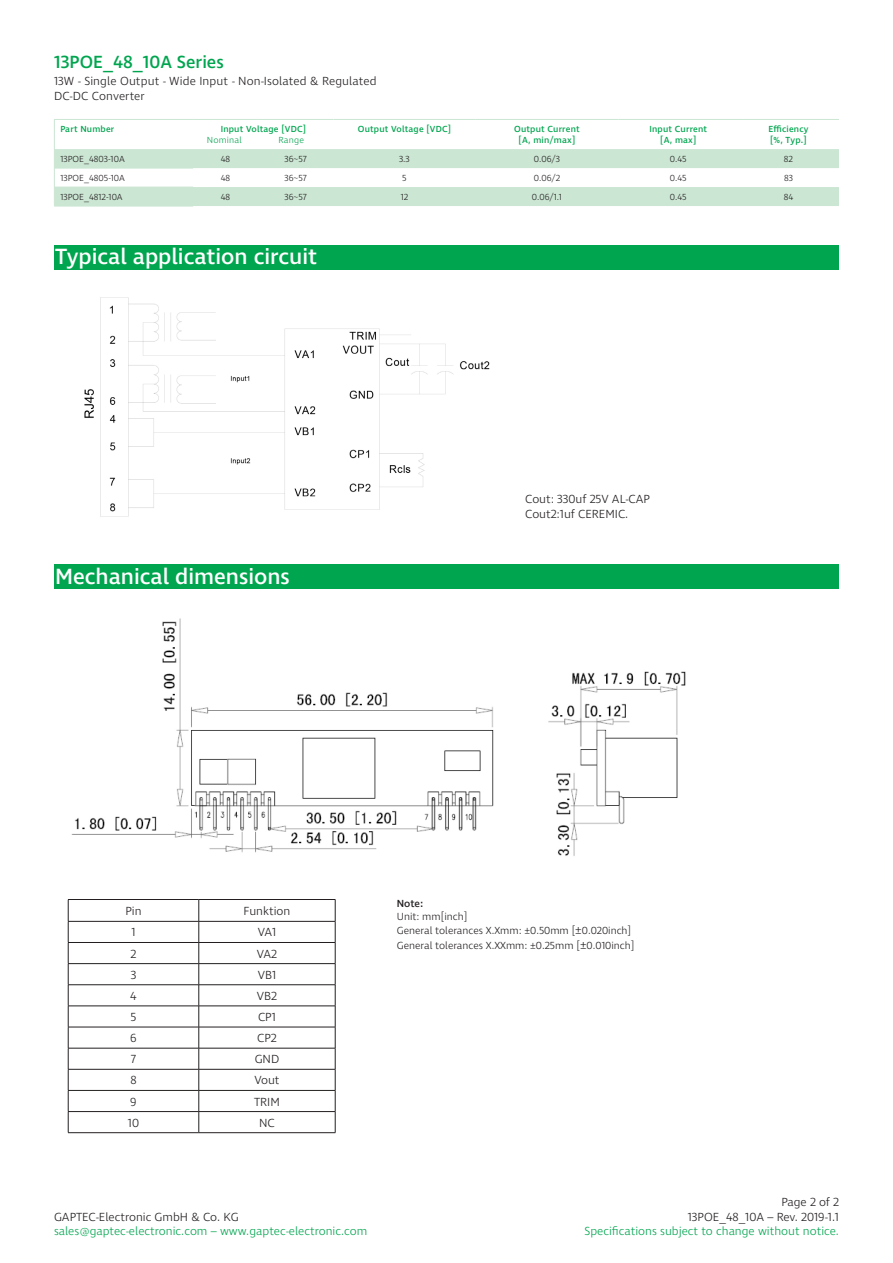
<style>
.page{position:relative;width:893px;height:1263px;background:#fff}
.page>*{position:absolute;margin:0;border:0;box-sizing:border-box;transform-origin:0 0}
.t1{font:500 22.5px "Ingra";color:#fff}
.t2{font:500 18px "Ingra";color:#00a54f}
.t3{font:300 12px/14.4px "Ingra";color:#231f20;text-align:right}
.t4{font:300 12px "Ingra";color:#00a54f}
.t5{font:300 10.5px "Ingra";color:#231f20}
.t6{font:500 10.5px "Ingra";color:#231f20}
.t7{font:300 9px "Ingra";color:#231f20}
.t8{font:500 9px "Ingra";letter-spacing:.02em;color:#00a54f}
.t9{font:300 9px "Ingra";letter-spacing:.02em;color:#00a54f}
.s1{font-size:12px}
</style>
<div class="page">
<hr style="left:54px;top:119px;width:139px;height:1px;background:#cbe6d3">
<svg style="left:54px;top:120px;width:785px;height:86px"></svg>
<hr style="left:193px;top:119px;width:65px;height:1px;background:#cbe6d3">
<hr style="left:258px;top:119px;width:76px;height:1px;background:#cbe6d3">
<hr style="left:334px;top:119px;width:141px;height:1px;background:#cbe6d3">
<hr style="left:475px;top:119px;width:144px;height:1px;background:#cbe6d3">
<hr style="left:619px;top:119px;width:119px;height:1px;background:#cbe6d3">
<hr style="left:738px;top:119px;width:101px;height:1px;background:#cbe6d3">
<hr style="left:55px;top:168px;width:138px;height:1px;background:#cbe6d3">
<hr style="left:55px;top:187px;width:138px;height:1px;background:#cbe6d3">
<hr style="left:54px;top:206px;width:139px;height:1px;background:#cbe6d3">
<div style="left:54px;top:244px;width:785px;height:25px;background:#00a54f"></div>
<img style="left:84px;top:297px;width:406px;height:220px">
<div style="left:54px;top:564px;width:785px;height:25px;background:#00a54f"></div>
<img style="left:71px;top:618px;width:615px;height:238px">
<hr style="left:68px;top:899px;width:131px;height:1px;background:#231f20">
<hr style="left:199px;top:899px;width:136px;height:1px;background:#231f20">
<hr style="left:68px;top:921px;width:131px;height:1px;background:#231f20">
<hr style="left:199px;top:921px;width:136px;height:1px;background:#231f20">
<hr style="left:68px;top:942px;width:131px;height:1px;background:#231f20">
<hr style="left:199px;top:942px;width:136px;height:1px;background:#231f20">
<hr style="left:68px;top:963px;width:131px;height:1px;background:#231f20">
<hr style="left:199px;top:963px;width:136px;height:1px;background:#231f20">
<hr style="left:68px;top:984px;width:131px;height:1px;background:#231f20">
<hr style="left:199px;top:984px;width:136px;height:1px;background:#231f20">
<hr style="left:68px;top:1006px;width:131px;height:1px;background:#231f20">
<hr style="left:199px;top:1006px;width:136px;height:1px;background:#231f20">
<hr style="left:68px;top:1027px;width:131px;height:1px;background:#231f20">
<hr style="left:199px;top:1027px;width:136px;height:1px;background:#231f20">
<hr style="left:68px;top:1048px;width:131px;height:1px;background:#231f20">
<hr style="left:199px;top:1048px;width:136px;height:1px;background:#231f20">
<hr style="left:68px;top:1069px;width:131px;height:1px;background:#231f20">
<hr style="left:199px;top:1069px;width:136px;height:1px;background:#231f20">
<hr style="left:68px;top:1090px;width:131px;height:1px;background:#231f20">
<hr style="left:199px;top:1090px;width:136px;height:1px;background:#231f20">
<hr style="left:68px;top:1111px;width:131px;height:1px;background:#231f20">
<svg style="left:68px;top:900px;width:1px;height:232px"></svg>
<hr style="left:199px;top:1111px;width:136px;height:1px;background:#231f20">
<svg style="left:199px;top:900px;width:1px;height:232px"></svg>
<svg style="left:335px;top:900px;width:1px;height:232px"></svg>
<hr style="left:68px;top:1132px;width:131px;height:1px;background:#231f20">
<hr style="left:199px;top:1132px;width:136px;height:1px;background:#231f20">
<h2 class="t2" style="left:54px;top:50px;width:171px">13POE_48_10A Series</h2>
<p class="t3" style="left:54px;top:75px;width:324px;text-align:left">13W - Single Output - Wide Input - Non-Isolated &amp; Regulated<br>DC-DC Converter</p>
<p class="t8" style="left:60px;top:124px;width:55px">Part Number</p>
<p class="t8" style="left:221px;top:124px;width:87px">Input Voltage [VDC]</p>
<p class="t9" style="left:207px;top:134px;width:36px">Nominal</p>
<p class="t9" style="left:279px;top:134px;width:27px">Range</p>
<p class="t8" style="left:358px;top:124px;width:95px">Output Voltage [VDC]</p>
<p class="t8" style="left:514px;top:124px;width:67px">Output Current</p>
<p class="t8" style="left:519px;top:134px;width:58px">[A, min/max]</p>
<p class="t8" style="left:649px;top:124px;width:59px">Input Current</p>
<p class="t8" style="left:660px;top:134px;width:38px">[A, max]</p>
<p class="t8" style="left:768px;top:124px;width:42px">Efficiency</p>
<p class="t8" style="left:770px;top:134px;width:38px">[%, Typ.]</p>
<p class="t7" style="left:60px;top:153px;width:66px">13POE_4803-10A</p>
<p class="t7" style="left:221px;top:153px;width:11px">48</p>
<p class="t7" style="left:285px;top:153px;width:24px">36~57</p>
<p class="t7" style="left:399px;top:153px;width:12px">3.3</p>
<p class="t7" style="left:534px;top:153px;width:28px">0.06/3</p>
<p class="t7" style="left:670px;top:153px;width:18px">0.45</p>
<p class="t7" style="left:784px;top:153px;width:11px">82</p>
<p class="t7" style="left:60px;top:172px;width:66px">13POE_4805-10A</p>
<p class="t7" style="left:221px;top:172px;width:11px">48</p>
<p class="t7" style="left:285px;top:172px;width:24px">36~57</p>
<p class="t7" style="left:402px;top:172px;width:6px">5</p>
<p class="t7" style="left:534px;top:172px;width:28px">0.06/2</p>
<p class="t7" style="left:670px;top:172px;width:18px">0.45</p>
<p class="t7" style="left:784px;top:172px;width:10px">83</p>
<p class="t7" style="left:60px;top:191px;width:64px">13POE_4812-10A</p>
<p class="t7" style="left:221px;top:191px;width:11px">48</p>
<p class="t7" style="left:285px;top:191px;width:24px">36~57</p>
<p class="t7" style="left:401px;top:191px;width:9px">12</p>
<p class="t7" style="left:532px;top:191px;width:32px">0.06/1.1</p>
<p class="t7" style="left:670px;top:191px;width:18px">0.45</p>
<p class="t7" style="left:784px;top:191px;width:11px">84</p>
<p class="t1" style="left:55px;top:243px;width:264px">Typical application circuit</p>
<p class="t1" style="left:55px;top:562px;width:236px">Mechanical dimensions</p>
<p class="t3" style="left:525px;top:493px;width:126px">Cout: 330uf 25V AL-CAP</p>
<p class="t3" style="left:525px;top:507px;width:105px">Cout2:1uf CEREMIC.</p>
<p class="t3" style="left:125px;top:904px;width:18px">Pin</p>
<p class="t3" style="left:244px;top:904px;width:48px">Funktion</p>
<p class="t3" style="left:131px;top:926px;width:6px">1</p>
<p class="t3" style="left:258px;top:926px;width:20px">VA1</p>
<p class="t3" style="left:131px;top:947px;width:7px">2</p>
<p class="t3" style="left:257px;top:947px;width:22px">VA2</p>
<p class="t3" style="left:131px;top:968px;width:7px">3</p>
<p class="t3" style="left:258px;top:968px;width:20px">VB1</p>
<p class="t3" style="left:130px;top:989px;width:8px">4</p>
<p class="t3" style="left:257px;top:989px;width:22px">VB2</p>
<p class="t3" style="left:131px;top:1010px;width:7px">5</p>
<p class="t3" style="left:258px;top:1010px;width:19px">CP1</p>
<p class="t3" style="left:130px;top:1031px;width:8px">6</p>
<p class="t3" style="left:257px;top:1031px;width:21px">CP2</p>
<p class="t3" style="left:131px;top:1053px;width:7px">7</p>
<p class="t3" style="left:255px;top:1053px;width:26px">GND</p>
<p class="t3" style="left:130px;top:1074px;width:8px">8</p>
<p class="t3" style="left:254px;top:1074px;width:27px">Vout</p>
<p class="t3" style="left:130px;top:1095px;width:8px">9</p>
<p class="t3" style="left:254px;top:1095px;width:27px">TRIM</p>
<p class="t3" style="left:128px;top:1116px;width:13px">10</p>
<p class="t3" style="left:259px;top:1116px;width:17px">NC</p>
<p class="t3" style="left:54px;top:1210px;width:186px">GAPTEC-Electronic GmbH &amp; Co. KG</p>
<p class="t4" style="left:54px;top:1223px;width:315px">sales@gaptec-electronic.com – www.gaptec-electronic.com</p>
<p class="t6" style="left:397px;top:897px;width:28px">Note:</p>
<p class="t5" style="left:397px;top:910px;width:72px">Unit: mm[inch]</p>
<p class="t5" style="left:397px;top:924px;width:236px">General tolerances X.Xmm: ±0.50mm [<span class="s1">±</span>0.020inch]</p>
<p class="t5" style="left:397px;top:939px;width:239px">General tolerances X.XXmm: ±0.25mm [<span class="s1">±</span>0.010inch]</p>
<p class="t3" style="left:688px;top:1195px;width:153px">Page 2 of 2<br>13POE_48_10A – Rev. 2019-1.1</p>
<p class="t4" style="left:585px;top:1223px;width:256px">Specifications subject to change without notice.</p>
</div>
